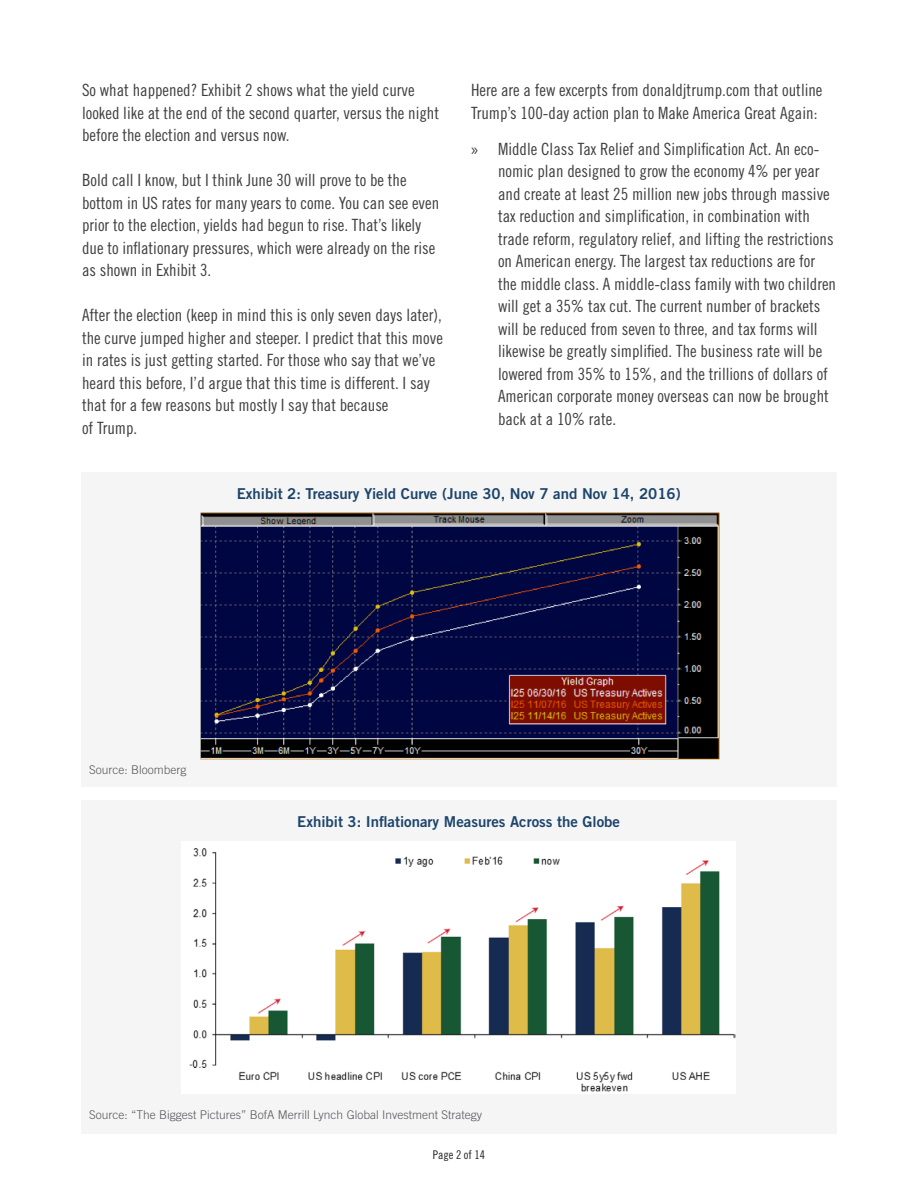
<style>
.page{position:relative;width:918px;height:1188px;background:#fff}
.page>*{position:absolute;margin:0;border:0;box-sizing:border-box;transform-origin:0 0}
.t1{font:16.8px/22.5px "Trade Gothic Cond Eighteen";color:#3e3e3f}
.t2{font:15px "Trade Gothic Bold Two";color:#1d456b}
.t3{font:300 12px "Trade Gothic";color:#57585a}
.t4{font:12px "Trade Gothic Cond Eighteen";color:#231f20}
.s1{font-family:"Myriad Pro"}
</style>
<div class="page">
<div style="left:81px;top:472px;width:755px;height:314px;background:#f5f5f6"></div>
<img style="left:201px;top:513px;width:518px;height:247px">
<div style="left:81px;top:801px;width:755px;height:333px;background:#f5f5f6"></div>
<img style="left:189px;top:848px;width:546px;height:244px">
<p class="t1" style="left:82px;top:79px;width:359px">So what happened? Exhibit 2 shows what the yield curve looked like at the end of the second quarter, versus the night before the election and versus now.</p>
<p class="t1" style="left:82px;top:169px;width:359px">Bold call I know, but I think June 30 will prove to be the bottom in US rates for many years to come. You can see even prior to the election, yields had begun to rise. That’s likely due to inflationary pressures, which were already on the rise as shown in Exhibit 3.</p>
<p class="t1" style="left:82px;top:304px;width:362px">After the election (keep in mind this is only seven days later), the curve jumped higher and steeper. I predict that this move in rates is just getting started. For those who say that we’ve heard this before, I’d argue that this time is different. I say that for a few reasons but mostly I say that because<br>of Trump.</p>
<p class="t1" style="left:471px;top:79px;width:353px">Here are a few excerpts from donaldjtrump.com that outline<br>Trump’s 100-day action plan to Make America Great Again:</p>
<p class="t1" style="left:498px;top:137px;width:340px;text-indent:-27px"><span class="s1">»</span> Middle Class Tax Relief and Simplification Act. An eco&shy;nomic plan designed to grow the economy 4% per year and create at least 25 million new jobs through massive tax reduction and simplification, in combination with trade reform, regulatory relief, and lifting the restrictions on American energy. The largest tax reductions are for the middle class. A middle-class family with two children will get a 35% tax cut. The current number of brackets will be reduced from seven to three, and tax forms will likewise be greatly simplified. The business rate will be lowered from 35% to 15%, and the trillions of dollars of American corporate money overseas can now be brought back at a 10% rate.</p>
<p class="t2" style="left:237px;top:484px;width:445px">Exhibit 2: Treasury Yield Curve (June 30, Nov 7 and Nov 14, 2016)</p>
<p class="t3" style="left:89px;top:763px;width:99px">Source: Bloomberg</p>
<p class="t2" style="left:297px;top:813px;width:324px">Exhibit 3: Inflationary Measures Across the Globe</p>
<p class="t3" style="left:89px;top:1108px;width:394px">Source: “The Biggest Pictures” BofA Merrill Lynch Global Investment Strategy</p>
<p class="t4" style="left:433px;top:1147px;width:54px">Page 2 of 14</p>
</div>
